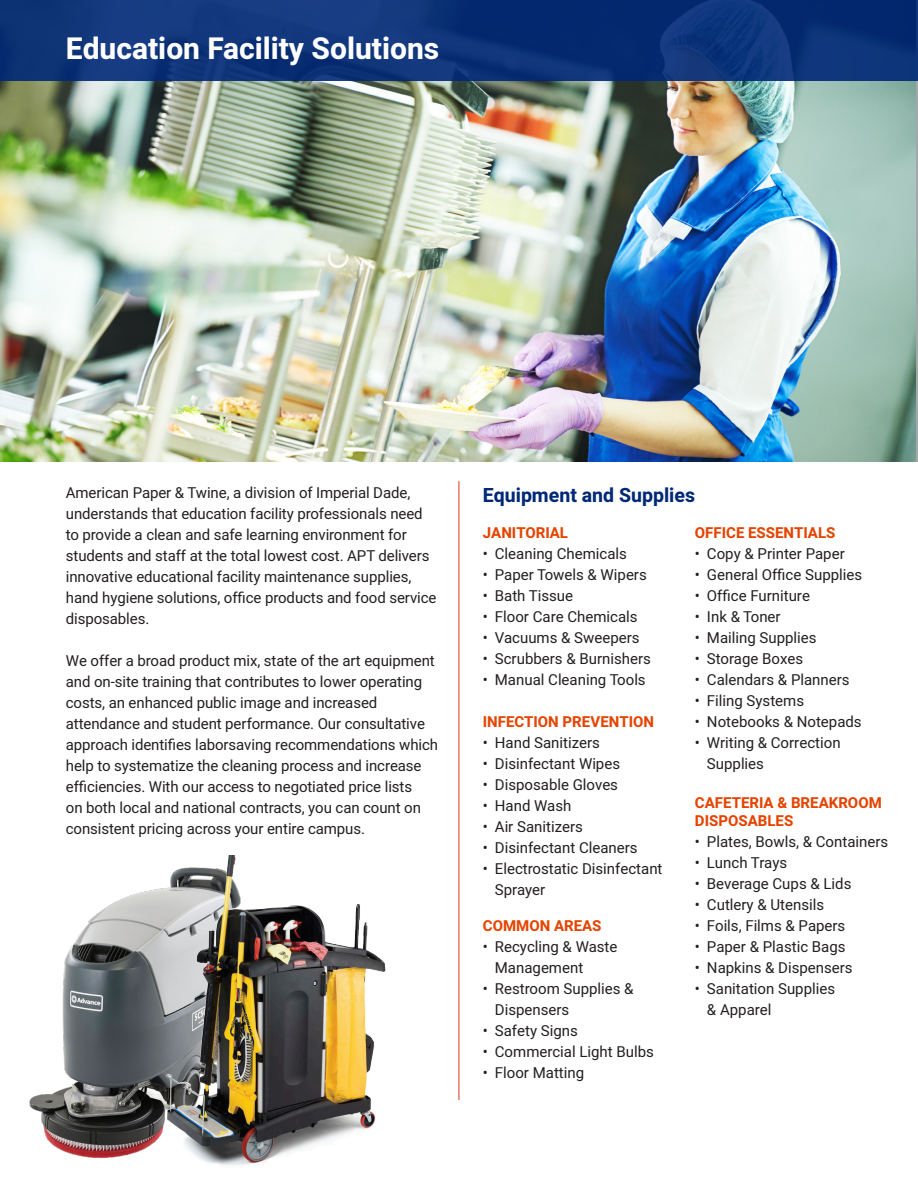
<style>
.page{position:relative;width:918px;height:1188px;background:#fff}
.page>*{position:absolute;margin:0;border:0;box-sizing:border-box;transform-origin:0 0}
.t1{font:700 30px "Heebo";color:#fff}
.t2{font:700 19.5px "Heebo";color:#002877}
.t3{font:15px/21px "Heebo";letter-spacing:-.005em;color:#231f20}
.t4{font:700 15px/18px "Heebo";color:#e54400}
</style>
<div class="page">
<img style="left:0;top:81px;width:915px;height:381px">
<div style="left:0;top:0;width:917px;height:81px;background:linear-gradient(to right,#12377b,#072e75)"></div>
<hr style="left:458px;top:481px;width:2px;height:619px;background:#e97869">
<img style="left:29px;top:889px;width:128px;height:270px">
<img style="left:157px;top:855px;width:229px;height:311px">
<p class="t1" style="left:66px;top:28px;width:375px">Education Facility Solutions</p>
<p class="t3" style="left:66px;top:483px;width:372px">American Paper &amp; Twine, a division of Imperial Dade, understands that education facility professionals need to provide a clean and safe learning environment for students and staff at the total lowest cost. APT delivers innovative educational facility maintenance supplies, hand hygiene solutions, office products and food service disposables.</p>
<p class="t3" style="left:66px;top:651px;width:374px">We offer a broad product mix, state of the art equipment and on-site training that contributes to lower operating costs, an enhanced public image and increased attendance and student performance. Our consultative approach identifies laborsaving recommendations which help to systematize the cleaning process and increase efficiencies. With our access to negotiated price lists<br>on both local and national contracts, you can count on consistent pricing across your entire campus.</p>
<p class="t2" style="left:483px;top:481px;width:214px">Equipment and Supplies</p>
<p class="t4" style="left:483px;top:524px;width:87px">JANITORIAL</p>
<p class="t3" style="left:483px;top:543px;width:146px">• Cleaning Chemicals</p>
<p class="t3" style="left:483px;top:564px;width:165px">• Paper Towels &amp; Wipers</p>
<p class="t3" style="left:483px;top:585px;width:92px">• Bath Tissue</p>
<p class="t3" style="left:483px;top:606px;width:156px">• Floor Care Chemicals</p>
<p class="t3" style="left:483px;top:627px;width:158px">• Vacuums &amp; Sweepers</p>
<p class="t3" style="left:483px;top:648px;width:169px">• Scrubbers &amp; Burnishers</p>
<p class="t3" style="left:483px;top:669px;width:164px">• Manual Cleaning Tools</p>
<p class="t4" style="left:483px;top:713px;width:173px">INFECTION PREVENTION</p>
<p class="t3" style="left:483px;top:732px;width:119px">• Hand Sanitizers</p>
<p class="t3" style="left:483px;top:753px;width:139px">• Disinfectant Wipes</p>
<p class="t3" style="left:483px;top:774px;width:137px">• Disposable Gloves</p>
<p class="t3" style="left:483px;top:795px;width:90px">• Hand Wash</p>
<p class="t3" style="left:483px;top:816px;width:102px">• Air Sanitizers</p>
<p class="t3" style="left:483px;top:837px;width:156px">• Disinfectant Cleaners</p>
<p class="t3" style="left:495px;top:858px;width:169px;text-indent:-12px">• Electrostatic Disinfectant<br>Sprayer</p>
<p class="t4" style="left:483px;top:917px;width:120px">COMMON AREAS</p>
<p class="t3" style="left:495px;top:936px;width:124px;text-indent:-12px">• Recycling &amp; Waste<br>Management</p>
<p class="t3" style="left:495px;top:978px;width:140px;text-indent:-12px">• Restroom Supplies &amp;<br>Dispensers</p>
<p class="t3" style="left:483px;top:1020px;width:96px">• Safety Signs</p>
<p class="t3" style="left:483px;top:1041px;width:173px">• Commercial Light Bulbs</p>
<p class="t3" style="left:483px;top:1062px;width:103px">• Floor Matting</p>
<p class="t4" style="left:695px;top:524px;width:142px">OFFICE ESSENTIALS</p>
<p class="t3" style="left:695px;top:543px;width:151px">• Copy &amp; Printer Paper</p>
<p class="t3" style="left:695px;top:564px;width:169px">• General Office Supplies</p>
<p class="t3" style="left:695px;top:585px;width:117px">• Office Furniture</p>
<p class="t3" style="left:695px;top:606px;width:87px">• Ink &amp; Toner</p>
<p class="t3" style="left:695px;top:627px;width:123px">• Mailing Supplies</p>
<p class="t3" style="left:695px;top:648px;width:110px">• Storage Boxes</p>
<p class="t3" style="left:695px;top:669px;width:156px">• Calendars &amp; Planners</p>
<p class="t3" style="left:695px;top:690px;width:111px">• Filing Systems</p>
<p class="t3" style="left:695px;top:711px;width:168px">• Notebooks &amp; Notepads</p>
<p class="t3" style="left:707px;top:732px;width:135px;text-indent:-12px">• Writing &amp; Correction<br>Supplies</p>
<p class="t4" style="left:695px;top:794px;width:188px">CAFETERIA &amp; BREAKROOM<br>DISPOSABLES</p>
<p class="t3" style="left:695px;top:831px;width:195px">• Plates, Bowls, &amp; Containers</p>
<p class="t3" style="left:695px;top:852px;width:94px">• Lunch Trays</p>
<p class="t3" style="left:695px;top:873px;width:158px">• Beverage Cups &amp; Lids</p>
<p class="t3" style="left:695px;top:894px;width:131px">• Cutlery &amp; Utensils</p>
<p class="t3" style="left:695px;top:915px;width:152px">• Foils, Films &amp; Papers</p>
<p class="t3" style="left:695px;top:936px;width:152px">• Paper &amp; Plastic Bags</p>
<p class="t3" style="left:695px;top:957px;width:159px">• Napkins &amp; Dispensers</p>
<p class="t3" style="left:707px;top:978px;width:130px;text-indent:-12px">• Sanitation Supplies &amp; Apparel</p>
</div>
